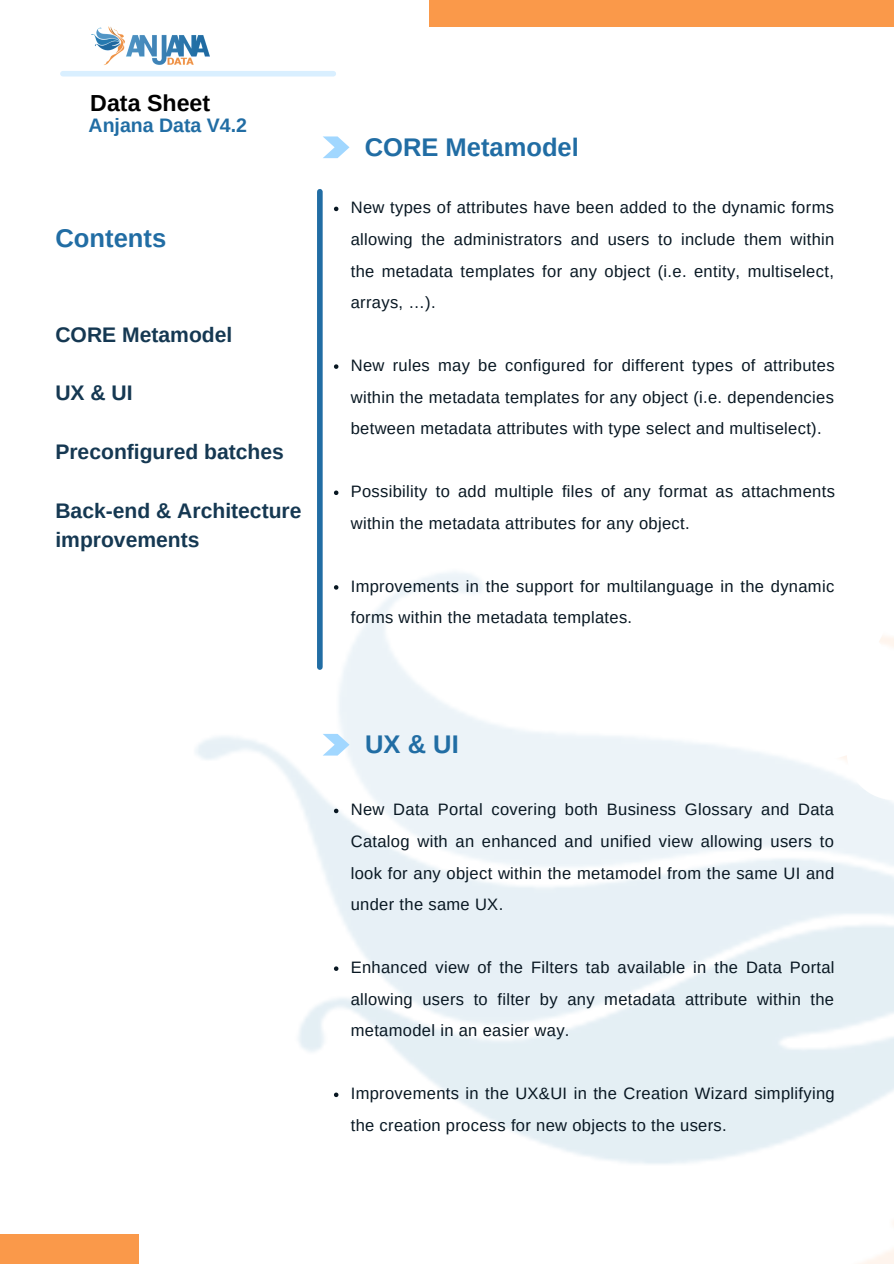
<style>
.page{position:relative;width:894px;height:1264px;background:#fff}
.page>*{position:absolute;margin:0;border:0;box-sizing:border-box;transform-origin:0 0}
.t1{font:700 25.65px "Arimo";color:#216da4}
.t2{font:700 25.5px "Arimo";color:#216da4}
.t3{font:700 23.25px "Arimo";color:#000}
.t4{font:700 21.15px "Arimo";color:#153852}
.t5{font:700 19.5px "Arimo";color:#216da4}
.t6{font:16.5px/31.5px "Arimo";letter-spacing:.02em;color:#081722;text-align:justify}
</style>
<div class="page">
<div style="left:0;top:1233px;width:139px;height:30px;background:#fa994a"></div>
<div style="left:429px;top:0;width:464px;height:27px;background:#fa994a"></div>
<img style="left:91px;top:26px;width:119px;height:39px">
<div style="left:63px;top:71px;width:270px;height:5px;background:#d9efff"></div>
<img style="left:106px;top:530px;width:787px;height:733px">
<svg style="left:648px;top:530px;width:245px;height:174px"></svg>
<svg style="left:748px;top:614px;width:145px;height:186px"></svg>
<svg style="left:334px;top:207px;width:4px;height:4px"></svg>
<svg style="left:334px;top:364px;width:4px;height:5px"></svg>
<svg style="left:334px;top:490px;width:4px;height:5px"></svg>
<svg style="left:334px;top:585px;width:4px;height:4px"></svg>
<svg style="left:334px;top:808px;width:4px;height:5px"></svg>
<svg style="left:334px;top:966px;width:4px;height:4px"></svg>
<svg style="left:334px;top:1092px;width:4px;height:5px"></svg>
<div style="left:317px;top:192px;width:5px;height:475px;background:#216da4"></div>
<svg style="left:322px;top:734px;width:27px;height:21px"></svg>
<svg style="left:323px;top:136px;width:26px;height:22px"></svg>
<p class="t3" style="left:90px;top:90px;width:121px">Data Sheet</p>
<p class="t5" style="left:89px;top:114px;width:160px">Anjana Data V4.2</p>
<p class="t1" style="left:55px;top:224px;width:112px">Contents</p>
<p class="t4" style="left:55px;top:322px;width:178px">CORE Metamodel</p>
<p class="t4" style="left:55px;top:381px;width:79px">UX &amp; UI</p>
<p class="t4" style="left:55px;top:440px;width:230px">Preconfigured batches</p>
<p class="t4" style="left:55px;top:498px;width:247px">Back-end &amp; Architecture</p>
<p class="t4" style="left:55px;top:527px;width:146px">improvements</p>
<p class="t2" style="left:364px;top:133px;width:216px">CORE Metamodel</p>
<p class="t6" style="left:350px;top:192px;width:485px">New types of attributes have been added to the dynamic forms allowing the administrators and users to include them within the metadata templates for any object (i.e. entity, multiselect, arrays, …).</p>
<p class="t6" style="left:350px;top:349px;width:485px">New rules may be configured for different types of attributes within the metadata templates for any object (i.e. dependencies between metadata attributes with type select and multiselect).</p>
<p class="t6" style="left:350px;top:476px;width:485px">Possibility to add multiple files of any format as attachments within the metadata attributes for any object.</p>
<p class="t6" style="left:350px;top:570px;width:485px">Improvements in the support for multilanguage in the dynamic forms within the metadata templates.</p>
<p class="t2" style="left:365px;top:730px;width:95px">UX &amp; UI</p>
<p class="t6" style="left:350px;top:794px;width:485px">New Data Portal covering both Business Glossary and Data Catalog with an enhanced and unified view allowing users to look for any object within the metamodel from the same UI and under the same UX.</p>
<p class="t6" style="left:350px;top:951px;width:485px">Enhanced view of the Filters tab available in the Data Portal allowing users to filter by any metadata attribute within the metamodel in an easier way.</p>
<p class="t6" style="left:350px;top:1077px;width:485px">Improvements in the UX&amp;UI in the Creation Wizard simplifying the creation process for new objects to the users.</p>
</div>
